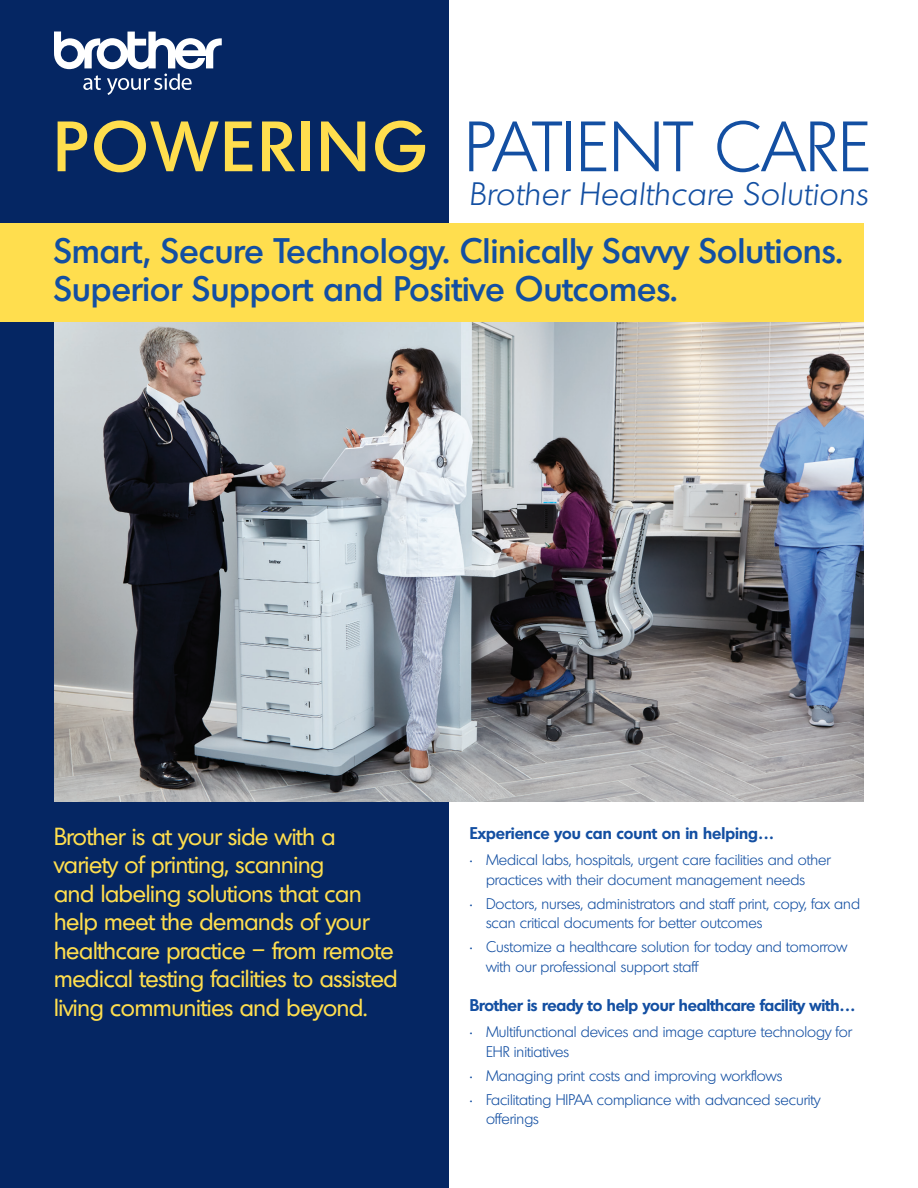
<style>
.page{position:relative;width:918px;height:1188px;background:#fff}
.page>*{position:absolute;margin:0;border:0;box-sizing:border-box;transform-origin:0 0}
.t1{font:300 69px "Montreal TS";letter-spacing:.02em;color:#134fa2}
.t2{font:500 34.5px/38.1px "Montreal TS";letter-spacing:.01em;color:#134fa2}
.t3{font:italic 300 31.5px "Montreal TS";letter-spacing:.02em;color:#134fa2}
.t4{font:24px/28.5px "Montreal TS";letter-spacing:-.01em;color:#ffde4e}
.t5{font:600 16.5px "Montreal TS";letter-spacing:-.01em;color:#134fa2}
.t6{font:300 15px/19.5px "Montreal TS";color:#134fa2}
.s1{font-weight:500;color:#ffde4e}
.s2{font-weight:400}
</style>
<div class="page">
<div style="left:0;top:0;width:448px;height:1188px;background:#052663"></div>
<img style="left:54px;top:322px;width:810px;height:479px">
<svg style="left:54px;top:32px;width:168px;height:63px"></svg>
<div style="left:0;top:223px;width:864px;height:99px;background:#ffde4e"></div>
<h1 class="t1" style="left:54px;top:105px;width:746px"><span class="s1">Powering</span> Patient Care</h1>
<h3 class="t3" style="left:469px;top:174px;width:400px">Brother Healthcare Solutions</h3>
<h2 class="t2" style="left:54px;top:230px;width:790px">Smart, Secure Technology. Clinically Savvy Solutions.<br>Superior Support and Positive Outcomes.</h2>
<h3 class="t4" style="left:54px;top:821px;width:345px">Brother is at your side with a variety of printing, scanning<br>and labeling solutions that can help meet the demands of your healthcare practice – from remote medical testing facilities to assisted living communities and beyond.</h3>
<p class="t5" style="left:470px;top:822px;width:306px">Experience you can count on in helping…</p>
<p class="t6" style="left:486px;top:850px;width:346px;text-indent:-16px"><span class="s2">•</span> Medical labs, hospitals, urgent care facilities and other practices with their document management needs</p>
<p class="t6" style="left:486px;top:894px;width:376px;text-indent:-16px"><span class="s2">•</span> Doctors, nurses, administrators and staff print, copy, fax and scan critical documents for better outcomes</p>
<p class="t6" style="left:486px;top:937px;width:363px;text-indent:-16px"><span class="s2">•</span> Customize a healthcare solution for today and tomorrow with our professional support staff</p>
<p class="t5" style="left:470px;top:994px;width:387px">Brother is ready to help your healthcare facility with…</p>
<p class="t6" style="left:486px;top:1022px;width:368px;text-indent:-16px"><span class="s2">•</span> Multifunctional devices and image capture technology for<br>EHR initiatives</p>
<p class="t6" style="left:470px;top:1065px;width:314px"><span class="s2">•</span> Managing print costs and improving workflows</p>
<p class="t6" style="left:486px;top:1089px;width:336px;text-indent:-16px"><span class="s2">•</span> Facilitating HIPAA compliance with advanced security offerings</p>
</div>
